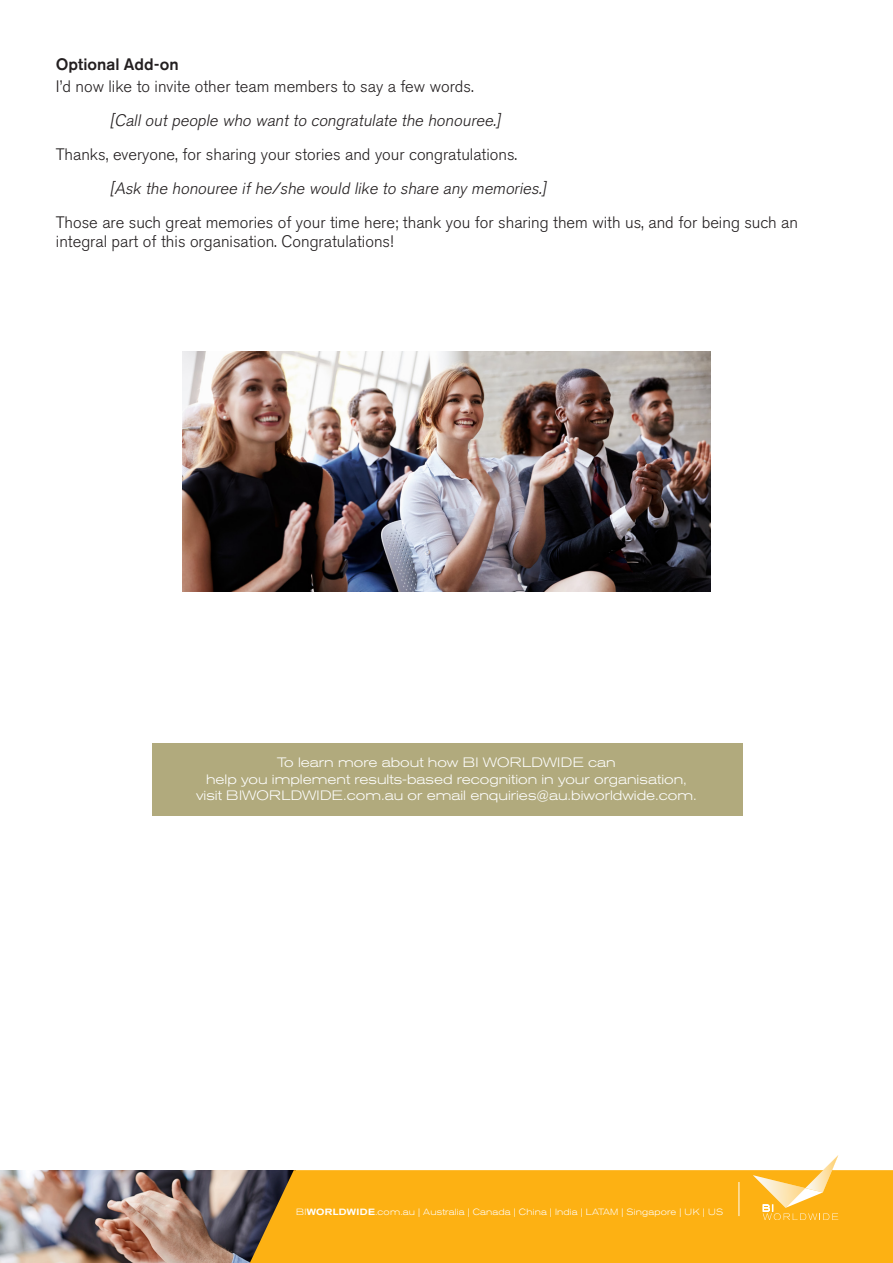
<style>
.page{position:relative;width:893px;height:1263px;background:#fff}
.page>*{position:absolute;margin:0;border:0;box-sizing:border-box;transform-origin:0 0}
.t1{font:300 16.5px/19px "Akzidenz Grotesk BE";color:#231f20}
.t2{font:italic 300 16.5px "Akzidenz Grotesk BE";color:#231f20}
.t3{font:500 16.5px "Akzidenz Grotesk BE";color:#231f20}
.t4{font:300 expanded 13.5px/16.2px "Akzidenz Grotesk BE";color:#fff;text-align:center}
.t5{font:300 expanded 9px "Akzidenz Grotesk BE";letter-spacing:.02em;color:#fff}
.s1{font-weight:500}
</style>
<div class="page">
<div style="left:152px;top:744px;width:591px;height:72px;background:#b1aa7d"></div>
<img style="left:0;top:1170px;width:250px;height:93px">
<div style="left:250px;top:1170px;width:643px;height:93px;background:#fdb113"></div>
<hr style="left:739px;top:1182px;width:1px;height:34px;background:#fff">
<svg style="left:753px;top:1155px;width:85px;height:64px"></svg>
<img style="left:183px;top:352px;width:527px;height:240px">
<p class="t3" style="left:56px;top:54px;width:124px">Optional Add-on</p>
<p class="t1" style="left:56px;top:77px;width:419px">I’d now like to invite other team members to say a few words.</p>
<p class="t2" style="left:110px;top:111px;width:395px">[Call out people who want to congratulate the honouree.]</p>
<p class="t1" style="left:56px;top:145px;width:463px">Thanks, everyone, for sharing your stories and your congratulations.</p>
<p class="t2" style="left:110px;top:179px;width:441px">[Ask the honouree if he/she would like to share any memories.]</p>
<p class="t1" style="left:56px;top:213px;width:744px">Those are such great memories of your time here; thank you for sharing them with us, and for being such an integral part of this organisation. Congratulations!</p>
<p class="t4" style="left:196px;top:755px;width:502px">To learn more about how BI WORLDWIDE can<br>help you implement results-based recognition in your organisation, visit BIWORLDWIDE.com.au or email enquiries@au.biworldwide.com.</p>
<p class="t5" style="left:296px;top:1207px;width:429px">BI<span class="s1">WORLDWIDE</span>.com.au | Australia | Canada | China | India | LATAM | Singapore | UK | US</p>
</div>
